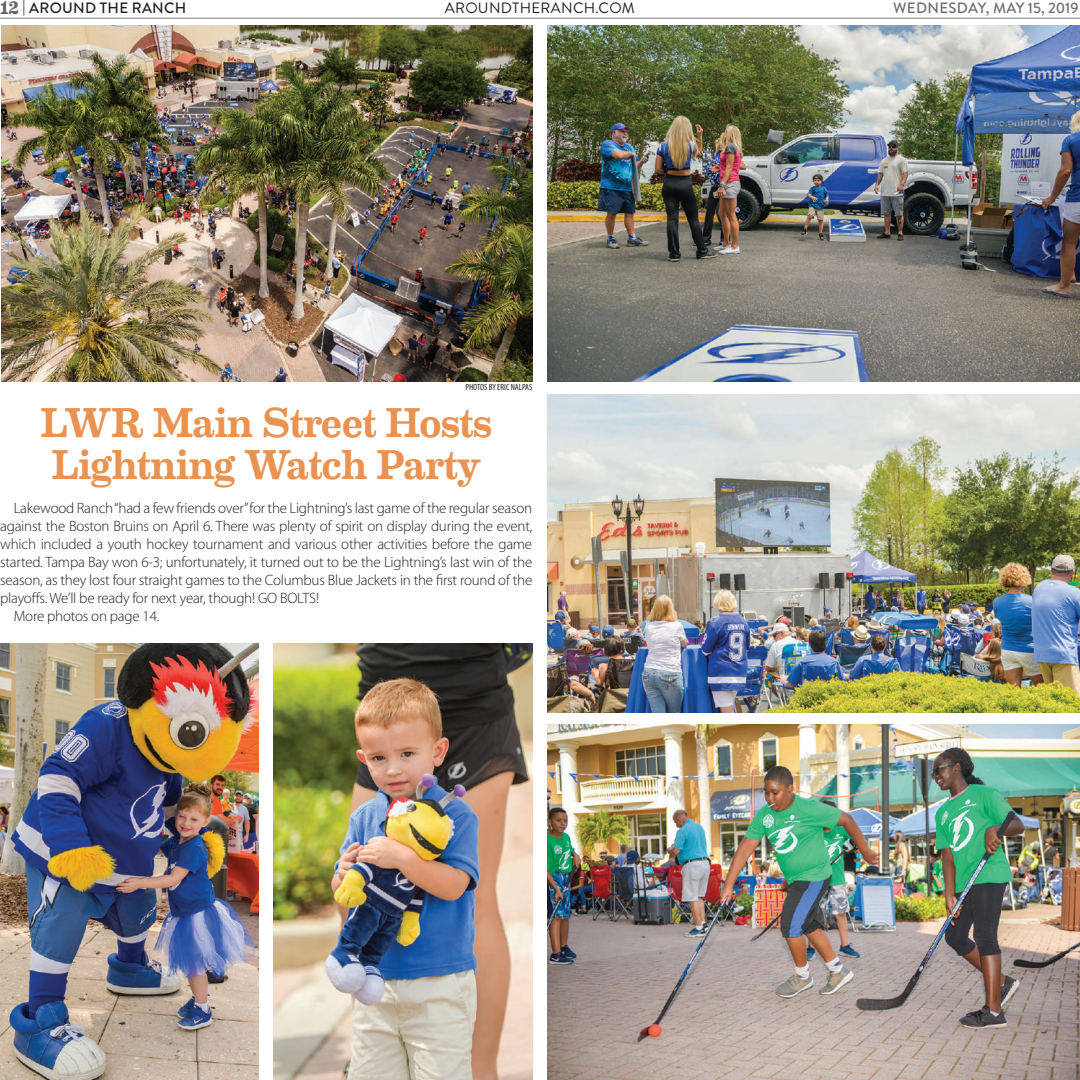
<style>
.page{position:relative;width:1080px;height:1080px;background:#fff}
.page>*{position:absolute;margin:0;border:0;box-sizing:border-box;transform-origin:0 0}
.t1{font:500 42px/42px "Eames Century Modern";letter-spacing:-.015em;color:#ea9250}
.t2{font:300 15px "Myriad Pro";letter-spacing:-.015em;color:#231f20}
.t3{font:500 15px "Brandon Grotesque";letter-spacing:.015em;color:#6c6d70}
.t4{font:15px "Brandon Grotesque";letter-spacing:.02em;color:#231f20}
.t5{font:500 15px "Brandon Grotesque";letter-spacing:.02em;color:#231f20}
.t6{font:condensed 9px "Myriad Pro";letter-spacing:.005em;color:#231f20}
.s1{font-family:"Eames Century Modern";font-weight:700;font-size:18px;color:#636366}
.s2{font-weight:400}
</style>
<div class="page">
<hr style="left:0;top:18px;width:1080px;height:1px;background:#808285">
<img style="left:1px;top:26px;width:531px;height:355px">
<img style="left:548px;top:26px;width:532px;height:355px">
<img style="left:548px;top:394px;width:532px;height:318px">
<img style="left:548px;top:724px;width:532px;height:356px">
<img style="left:0;top:644px;width:259px;height:436px">
<img style="left:274px;top:644px;width:258px;height:436px">
<p class="t5" style="left:0;top:-2px;width:188px"><span class="s1">12</span> <span class="s2">|</span> AROUND THE RANCH</p>
<p class="t4" style="left:445px;top:-2px;width:192px">AROUNDTHERANCH.COM</p>
<p class="t3" style="left:893px;top:-2px;width:187px">WEDNESDAY, MAY 15, 2019</p>
<p class="t6" style="left:465px;top:382px;width:68px">PHOTOS BY ERIC NALPAS</p>
<h1 class="t1" style="left:40px;top:399px;width:454px">LWR Main Street Hosts<br>Lightning Watch Party</h1>
<p class="t2" style="left:14px;top:499px;width:520px">Lakewood Ranch“had a few friends over”for the Lightning’s last game of the regular season</p>
<p class="t2" style="left:0;top:517px;width:534px">against the Boston Bruins on April 6. There was plenty of spirit on display during the event,</p>
<p class="t2" style="left:0;top:535px;width:534px">which included a youth hockey tournament and various other activities before the game</p>
<p class="t2" style="left:0;top:553px;width:534px">started. Tampa Bay won 6-3; unfortunately, it turned out to be the Lightning’s last win of the</p>
<p class="t2" style="left:0;top:571px;width:534px">season, as they lost four straight games to the Columbus Blue Jackets in the first round of the</p>
<p class="t2" style="left:0;top:589px;width:320px">playoffs. We’ll be ready for next year, though! GO BOLTS!</p>
<p class="t2" style="left:14px;top:607px;width:147px">More photos on page 14.</p>
</div>
